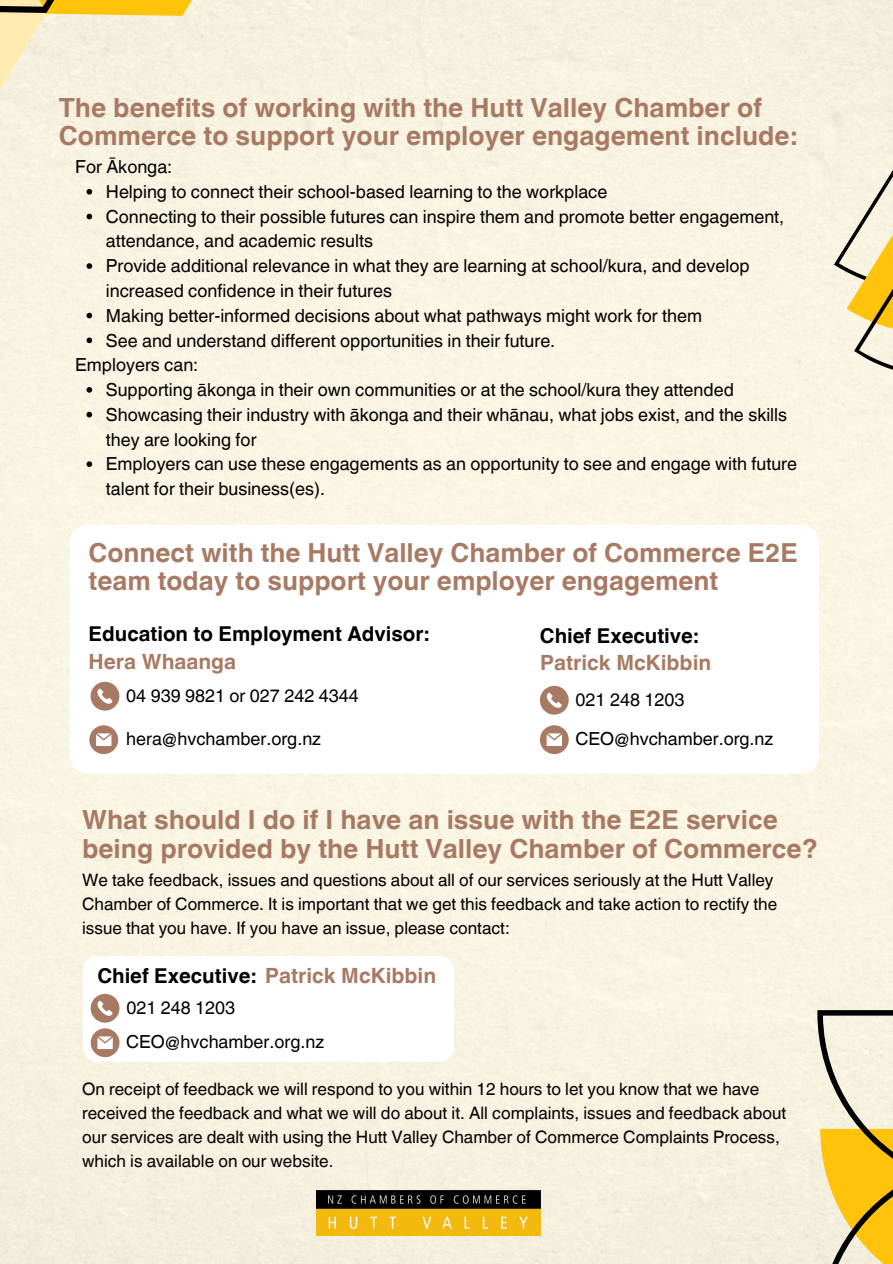
<style>
.page{position:relative;width:893px;height:1264px;background:#fff}
.page>*{position:absolute;margin:0;border:0;box-sizing:border-box;transform-origin:0 0}
.t1{font:700 26.4px/28.7px "Helvetica World";color:#a87a64}
.t2{font:700 26.25px/28.2px "Helvetica World";color:#a87a64}
.t3{font:700 21px "Helvetica World";color:#a87a64}
.t4{font:700 20.4px "Helvetica World";color:#000}
.t5{font:18px/24.8px "Helvetica World";color:#000}
.t6{font:17.1px/23.9px "Helvetica World";color:#000}
.s1{font-size:21px;color:#a87a64}
</style>
<div class="page">
<div style="left:0;top:0;width:892px;height:1263px;background:#f9f3e2"></div>
<svg style="left:833px;top:122px;width:59px;height:318px;background:#ede2bf"></svg>
<svg style="left:817px;top:1010px;width:75px;height:253px;background:#e1c980"></svg>
<svg style="left:70px;top:524px;width:748px;height:249px"></svg>
<svg style="left:91px;top:681px;width:28px;height:29px"></svg>
<svg style="left:89px;top:725px;width:29px;height:29px"></svg>
<img style="left:316px;top:1190px;width:224px;height:45px">
<svg style="left:540px;top:686px;width:28px;height:28px"></svg>
<svg style="left:540px;top:725px;width:28px;height:29px"></svg>
<svg style="left:83px;top:955px;width:371px;height:106px"></svg>
<svg style="left:0;top:0;width:289px;height:194px;background:#f5edd4"></svg>
<svg style="left:86px;top:214px;width:6px;height:5px"></svg>
<svg style="left:86px;top:263px;width:6px;height:6px"></svg>
<svg style="left:86px;top:313px;width:6px;height:5px"></svg>
<svg style="left:86px;top:337px;width:6px;height:6px"></svg>
<svg style="left:86px;top:387px;width:6px;height:5px"></svg>
<svg style="left:86px;top:412px;width:6px;height:5px"></svg>
<svg style="left:86px;top:461px;width:6px;height:6px"></svg>
<p class="t1" style="left:59px;top:90px;width:739px">The benefits of working with the Hutt Valley Chamber of<br>Commerce to support your employer engagement include:</p>
<p class="t5" style="left:75px;top:155px;width:98px">For Ākonga:</p>
<p class="t5" style="left:106px;top:179px;width:503px">Helping to connect their school-based learning to the workplace</p>
<p class="t5" style="left:106px;top:204px;width:679px">Connecting to their possible futures can inspire them and promote better engagement, attendance, and academic results</p>
<p class="t5" style="left:106px;top:254px;width:645px">Provide additional relevance in what they are learning at school/kura, and develop increased confidence in their futures</p>
<p class="t5" style="left:106px;top:303px;width:597px">Making better-informed decisions about what pathways might work for them</p>
<p class="t5" style="left:106px;top:328px;width:451px">See and understand different opportunities in their future.</p>
<p class="t5" style="left:75px;top:353px;width:124px">Employers can:</p>
<p class="t5" style="left:106px;top:377px;width:629px">Supporting ākonga in their own communities or at the school/kura they attended</p>
<h1 class="t5" style="left:106px;top:402px;width:682px">Showcasing their industry with ākonga and their whānau, what jobs exist, and the skills they are looking for</h1>
<h2 class="t5" style="left:106px;top:452px;width:692px">Employers can use these engagements as an opportunity to see and engage with future talent for their business(es).</h2>
<p class="t2" style="left:89px;top:535px;width:710px">Connect with the Hutt Valley Chamber of Commerce E2E team today to support your employer engagement</p>
<p class="t4" style="left:89px;top:616px;width:342px">Education to Employment Advisor:</p>
<p class="t3" style="left:89px;top:644px;width:149px">Hera Whaanga</p>
<p class="t5" style="left:575px;top:687px;width:110px">021 248 1203</p>
<p class="t5" style="left:575px;top:726px;width:199px">CEO@hvchamber.org.nz</p>
<p class="t4" style="left:540px;top:619px;width:160px">Chief Executive:</p>
<p class="t3" style="left:540px;top:645px;width:172px">Patrick McKibbin</p>
<h2 class="t5" style="left:126px;top:683px;width:234px">04 939 9821 or 027 242 4344</h2>
<h2 class="t5" style="left:126px;top:726px;width:196px">hera@hvchamber.org.nz</h2>
<h2 class="t1" style="left:82px;top:802px;width:737px">What should I do if I have an issue with the E2E service being provided by the Hutt Valley Chamber of Commerce?</h2>
<p class="t6" style="left:82px;top:868px;width:696px">We take feedback, issues and questions about all of our services seriously at the Hutt Valley<br>Chamber of Commerce. It is important that we get this feedback and take action to rectify the issue that you have. If you have an issue, please contact:</p>
<p class="t4" style="left:97px;top:958px;width:340px">Chief Executive: <span class="s1">Patrick McKibbin</span></p>
<h1 class="t5" style="left:126px;top:995px;width:110px">021 248 1203</h1>
<p class="t5" style="left:126px;top:1029px;width:199px">CEO@hvchamber.org.nz</p>
<h1 class="t6" style="left:82px;top:1077px;width:705px">On receipt of feedback we will respond to you within 12 hours to let you know that we have received the feedback and what we will do about it. All complaints, issues and feedback about our services are dealt with using the Hutt Valley Chamber of Commerce Complaints Process, which is available on our website.</h1>
</div>
